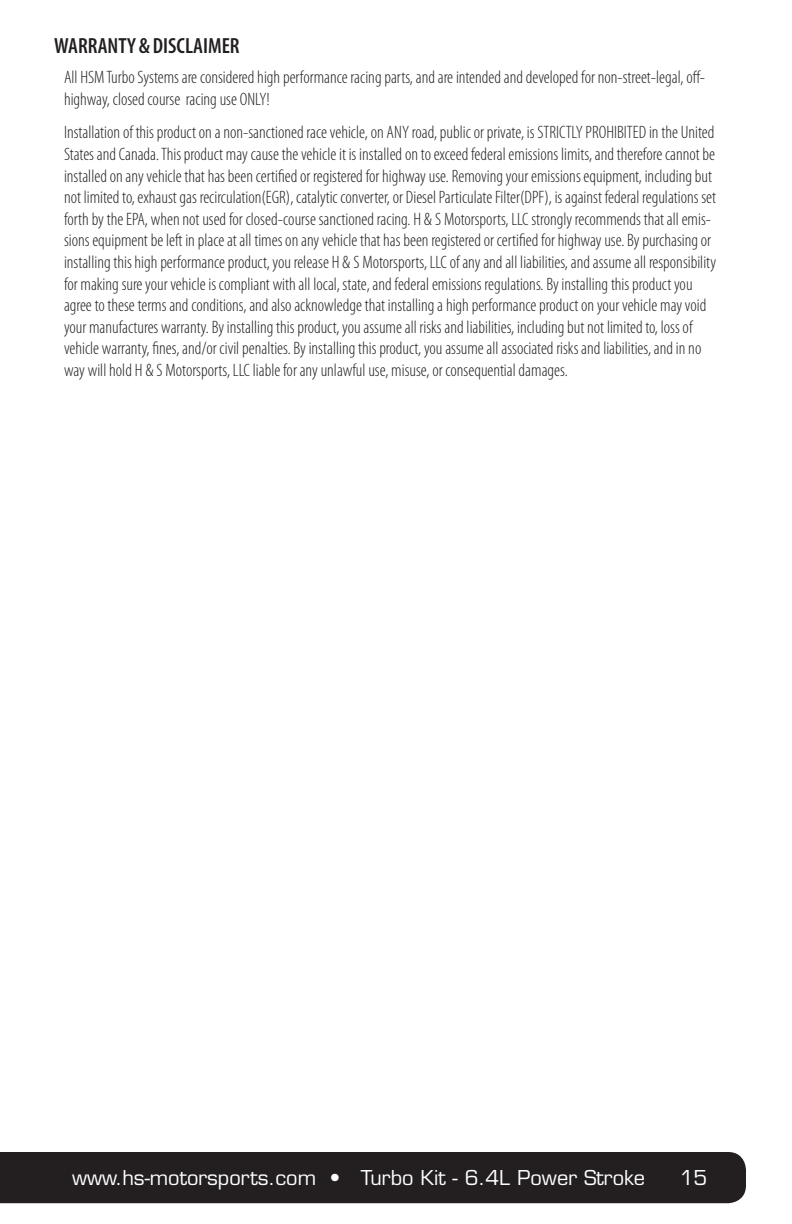
<style>
.page{position:relative;width:792px;height:1224px;background:#fff}
.page>*{position:absolute;margin:0;border:0;box-sizing:border-box;transform-origin:0 0}
.t1{font:600 condensed 22px "Myriad Pro";color:#231f20}
.t2{font:20px "Eurostile LT Std";color:#fff}
.t3{font:300 condensed 18px/21.6px "Myriad Pro";color:#231f20}
</style>
<div class="page">
<div style="left:0;top:1152px;width:746px;height:51px;background:#231f20"></div>
<p class="t1" style="left:54px;top:32px;width:187px">WARRANTY &amp; DISCLAIMER</p>
<p class="t3" style="left:64px;top:66px;width:643px">All HSM Turbo Systems are considered high performance racing parts, and are intended and developed for non-street-legal, off&shy;highway, closed course racing use ONLY!</p>
<p class="t3" style="left:64px;top:121px;width:654px">Installation of this product on a non-sanctioned race vehicle, on ANY road, public or private, is STRICTLY PROHIBITED in the United States and Canada. This product may cause the vehicle it is installed on to exceed federal emissions limits, and therefore cannot be installed on any vehicle that has been certified or registered for highway use. Removing your emissions equipment, including but not limited to, exhaust gas recirculation(EGR), catalytic converter, or Diesel Particulate Filter(DPF), is against federal regulations set forth by the EPA, when not used for closed-course sanctioned racing. H &amp; S Motorsports, LLC strongly recommends that all emis&shy;sions equipment be left in place at all times on any vehicle that has been registered or certified for highway use. By purchasing or installing this high performance product, you release H &amp; S Motorsports, LLC of any and all liabilities, and assume all responsibility for making sure your vehicle is compliant with all local, state, and federal emissions regulations. By installing this product you agree to these terms and conditions, and also acknowledge that installing a high performance product on your vehicle may void your manufactures warranty. By installing this product, you assume all risks and liabilities, including but not limited to, loss of vehicle warranty, fines, and/or civil penalties. By installing this product, you assume all associated risks and liabilities, and in no way will hold H &amp; S Motorsports, LLC liable for any unlawful use, misuse, or consequential damages.</p>
<p class="t2" style="left:72px;top:1166px;width:575px">www.hs-motorsports.com • Turbo Kit - 6.4L Power Stroke</p>
<p class="t2" style="left:680px;top:1166px;width:29px">15</p>
</div>
